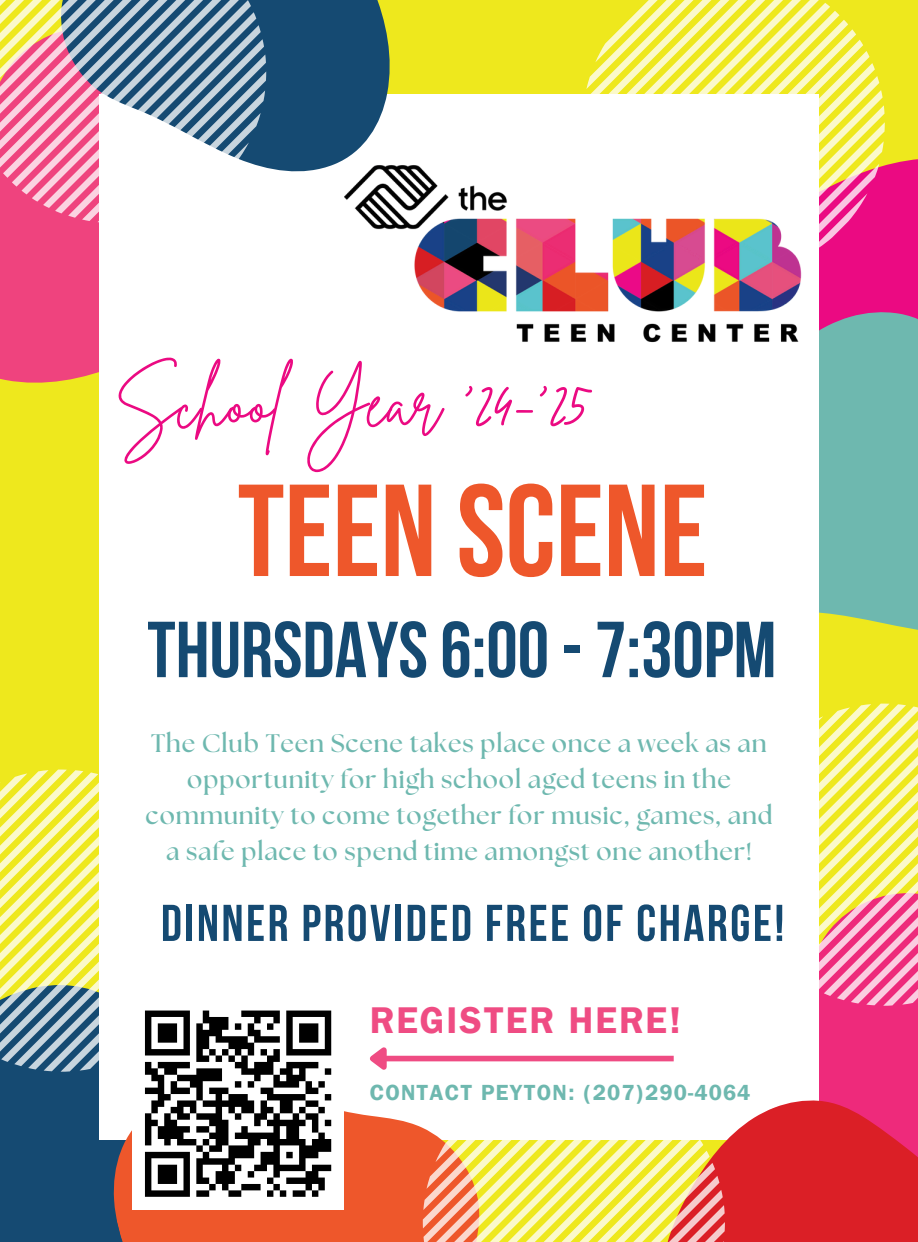
<style>
.page{position:relative;width:918px;height:1242px;background:#eee81d}
.page>*{position:absolute;margin:0;border:0;box-sizing:border-box;transform-origin:0 0}
.t1{font:130.5px "Bebas Neue Cyrillic";color:#ee572b}
.t2{font:79.2px "Bebas Neue Cyrillic";color:#154a72}
.t3{font:68.25px "Brittany Signature";color:#eb0a82}
.t4{font:51.6px "Bebas Neue Cyrillic";letter-spacing:.05em;color:#154a72}
.t5{font:37.35px "Franklin Gothic LT Pro Dm";letter-spacing:.05em;color:#ef4c83}
.t6{font:700 25.35px/36px "The Seasons";letter-spacing:.03em;color:#6eb8af;text-align:center}
.t7{font:22.05px "Franklin Gothic LT Pro Dm";letter-spacing:.05em;color:#6eb8af}
</style>
<div class="page">
<div style="left:0;top:985px;width:210px;height:257px;background:#154a72"></div>
<svg style="left:0;top:770px;width:99px;height:302px"></svg>
<div style="left:739px;top:893px;width:179px;height:349px;background:#ee2a7b"></div>
<div style="left:819px;top:159px;width:99px;height:152px;background:#eb0a82"></div>
<div style="left:819px;top:311px;width:99px;height:319px;background:#6eb8af"></div>
<svg style="left:586px;top:0;width:299px;height:274px"></svg>
<div style="left:0;top:223px;width:99px;height:160px;background:#ef437e"></div>
<div style="left:99px;top:94px;width:720px;height:1046px;background:#fff"></div>
<svg style="left:725px;top:1100px;width:193px;height:142px;background:#de2936"></svg>
<svg style="left:819px;top:704px;width:99px;height:302px"></svg>
<div style="left:61px;top:0;width:329px;height:172px;background:#154a72"></div>
<svg style="left:0;top:0;width:266px;height:223px"></svg>
<svg style="left:113px;top:1111px;width:310px;height:131px;background:#e96038"></svg>
<svg style="left:423px;top:1128px;width:302px;height:114px"></svg>
<img style="left:344px;top:151px;width:458px;height:192px">
<div style="left:132px;top:998px;width:212px;height:212px;background:#fff"></div>
<svg style="left:144px;top:1010px;width:188px;height:187px"></svg>
<div style="left:385px;top:1056px;width:289px;height:5px;background:#ef4c83"></div>
<svg style="left:370px;top:1047px;width:22px;height:23px"></svg>
<h1 class="t3" style="left:115px;top:359px;width:474px">School Year ‘24-’25</h1>
<h5 class="t1" style="left:238px;top:478px;width:472px">TEEN SCENE</h5>
<p class="t2" style="left:147px;top:618px;width:631px">THURSDAYS6:00-7:30PM</p>
<p class="t6" style="left:146px;top:727px;width:628px">The Club Teen Scene takes place once a week as an opportunity for high school aged teens in the community to come together for music, games, and a safe place to spend time amongst one another!</p>
<h2 class="t4" style="left:161px;top:902px;width:625px">DINNER PROVIDED FREE OF CHARGE!</h2>
<h6 class="t5" style="left:370px;top:1008px;width:313px">REGISTER HERE!</h6>
<h4 class="t7" style="left:370px;top:1085px;width:382px">CONTACT PEYTON: (207)290-4064</h4>
</div>
